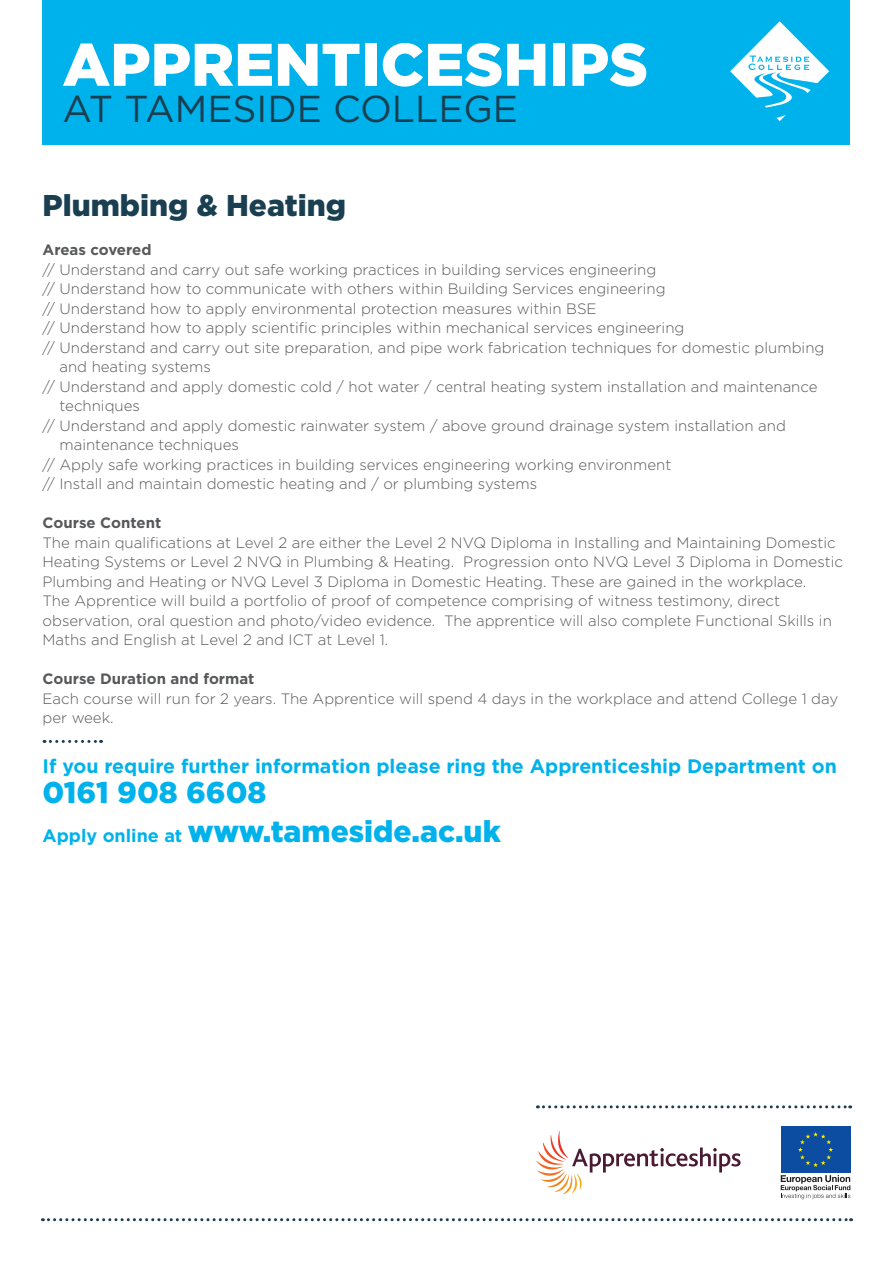
<style>
.page{position:relative;width:893px;height:1263px;background:#fff}
.page>*{position:absolute;margin:0;border:0;box-sizing:border-box;transform-origin:0 0}
.t1{font:900 60px "Gotham HTF";color:#fff}
.t2{font:37.5px "Gotham HTF";color:#1a3f51}
.t3{font:900 30px/39px "Gotham HTF";color:#00b2eb}
.t4{font:900 30px "Gotham HTF";color:#1a3f51}
.t5{font:700 19.5px "Gotham HTF";color:#00b2eb}
.t6{font:300 15px/19.5px "Gotham HTF";color:#57585a}
.t7{font:700 15px "Gotham HTF";color:#57585a}
.s1{font-weight:700;font-size:18px}
</style>
<div class="page">
<div style="left:43px;top:0;width:807px;height:145px;background:#00b2eb"></div>
<svg style="left:776px;top:115px;width:10px;height:6px"></svg>
<svg style="left:730px;top:21px;width:99px;height:87px"></svg>
<svg style="left:42px;top:1218px;width:809px;height:3px"></svg>
<svg style="left:536px;top:1131px;width:204px;height:63px"></svg>
<svg style="left:781px;top:1175px;width:69px;height:24px"></svg>
<div style="left:781px;top:1126px;width:69px;height:47px;background:#0d4da1"></div>
<svg style="left:798px;top:1132px;width:35px;height:35px"></svg>
<svg style="left:537px;top:1105px;width:314px;height:3px"></svg>
<svg style="left:44px;top:740px;width:58px;height:3px"></svg>
<h1 class="t1" style="left:63px;top:30px;width:587px">APPRENTICESHIPS</h1>
<h2 class="t2" style="left:63px;top:88px;width:457px">AT TAMESIDE COLLEGE</h2>
<h3 class="t4" style="left:43px;top:188px;width:305px">Plumbing &amp; Heating</h3>
<p class="t7" style="left:43px;top:241px;width:110px">Areas covered</p>
<p class="t6" style="left:43px;top:260px;width:615px">// Understand and carry out safe working practices in building services engineering</p>
<p class="t6" style="left:43px;top:279px;width:625px">// Understand how to communicate with others within Building Services engineering</p>
<p class="t6" style="left:43px;top:299px;width:556px">// Understand how to apply environmental protection measures within BSE</p>
<p class="t6" style="left:43px;top:318px;width:643px">// Understand how to apply scientific principles within mechanical services engineering</p>
<p class="t6" style="left:43px;top:338px;width:783px">// Understand and carry out site preparation, and pipe work fabrication techniques for domestic plumbing</p>
<p class="t6" style="left:59px;top:357px;width:153px">and heating systems</p>
<p class="t6" style="left:43px;top:377px;width:777px">// Understand and apply domestic cold / hot water / central heating system installation and maintenance</p>
<p class="t6" style="left:59px;top:396px;width:82px">techniques</p>
<p class="t6" style="left:43px;top:416px;width:745px">// Understand and apply domestic rainwater system / above ground drainage system installation and</p>
<p class="t6" style="left:59px;top:435px;width:181px">maintenance techniques</p>
<p class="t6" style="left:43px;top:455px;width:630px">// Apply safe working practices in building services engineering working environment</p>
<p class="t6" style="left:43px;top:474px;width:496px">// Install and maintain domestic heating and / or plumbing systems</p>
<p class="t7" style="left:43px;top:514px;width:120px">Course Content</p>
<p class="t6" style="left:43px;top:533px;width:802px">The main qualifications at Level 2 are either the Level 2 NVQ Diploma in Installing and Maintaining Domestic Heating Systems or Level 2 NVQ in Plumbing &amp; Heating. Progression onto NVQ Level 3 Diploma in Domestic Plumbing and Heating or NVQ Level 3 Diploma in Domestic Heating. These are gained in the workplace.<br>The Apprentice will build a portfolio of proof of competence comprising of witness testimony, direct observation, oral question and photo/video evidence. The apprentice will also complete Functional Skills in Maths and English at Level 2 and ICT at Level 1.</p>
<p class="t7" style="left:43px;top:670px;width:213px">Course Duration and format</p>
<p class="t6" style="left:43px;top:689px;width:797px">Each course will run for 2 years. The Apprentice will spend 4 days in the workplace and attend College 1 day per week.</p>
<h3 class="t5" style="left:43px;top:755px;width:796px">If you require further information please ring the Apprenticeship Department on</h3>
<h3 class="t3" style="left:43px;top:772px;width:460px">0161 908 6608<br><span class="s1">Apply online at</span> www.tameside.ac.uk</h3>
</div>
